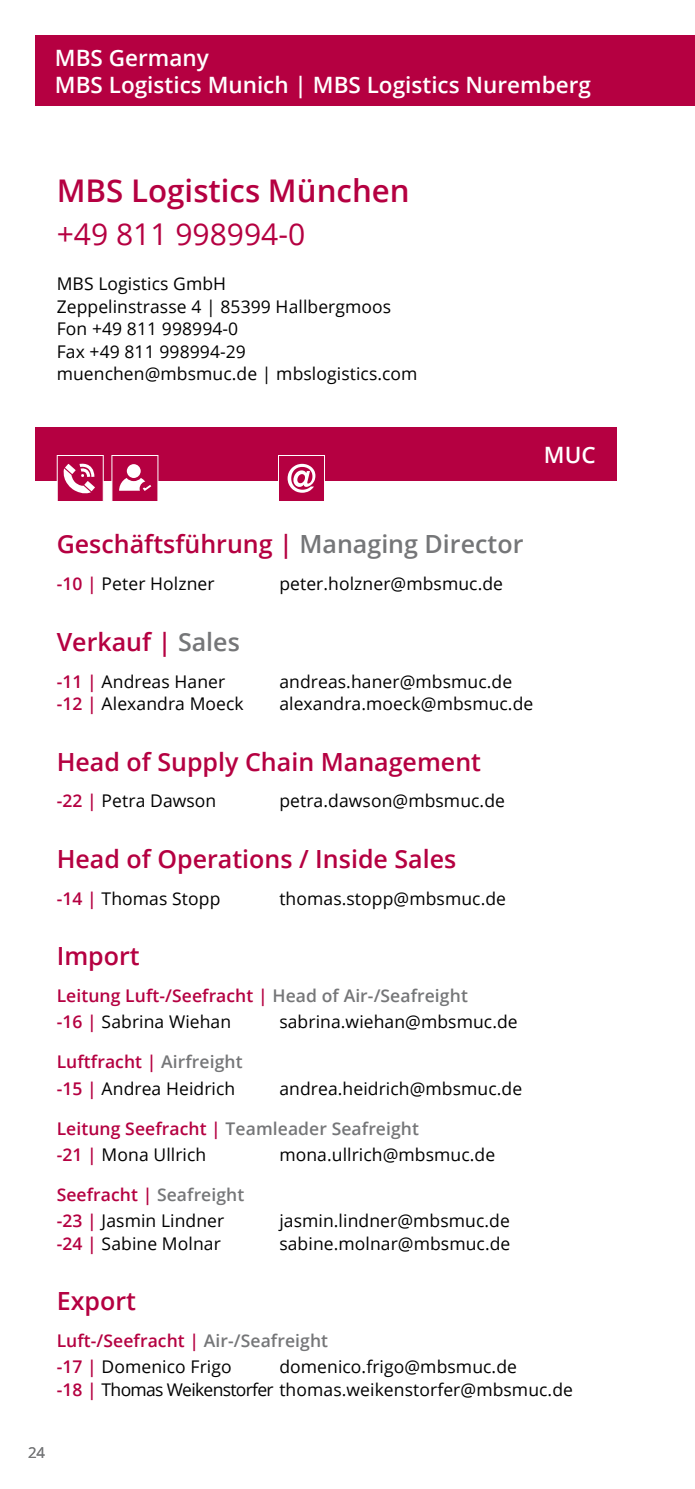
<style>
.page{position:relative;width:695px;height:1489px;background:#fff}
.page>*{position:absolute;margin:0;border:0;box-sizing:border-box;transform-origin:0 0}
.t1{font:600 31.25px "Open Sans";color:#b50041}
.t2{font:30px "Open Sans";color:#b50041}
.t3{font:600 25px "Open Sans";color:#b50041}
.t4{font:600 22.5px/26.2px "Open Sans";color:#fff}
.t5{font:17.5px/22.5px "Open Sans";letter-spacing:.005em;color:#000}
.t6{font:600 17.5px/26px "Open Sans";letter-spacing:.005em;color:#b50041}
.t7{font:15px "Open Sans";color:#757678}
.s1{color:#757678}
.s2{font-weight:600;color:#b50041}
.s3{font-weight:400;color:#000}
</style>
<div class="page">
<div style="left:35px;top:35px;width:659px;height:71px;background:#b50041"></div>
<div style="left:35px;top:427px;width:582px;height:53px;background:#b50041"></div>
<div style="left:111px;top:455px;width:47px;height:47px;background:#b50041;border:1px solid #fff"></div>
<div style="left:125px;top:462px;width:17px;height:17px;background:#fff;border-radius:50%"></div>
<div style="left:124px;top:461px;width:20px;height:20px;border:3px solid #b50041;border-radius:50%"></div>
<svg style="left:119px;top:476px;width:33px;height:15px"></svg>
<div style="left:278px;top:455px;width:47px;height:47px;background:#b50041;border:1px solid #fff"></div>
<svg style="left:287px;top:464px;width:28px;height:28px"></svg>
<div style="left:57px;top:455px;width:47px;height:47px;background:#b50041;border:1px solid #fff"></div>
<svg style="left:63px;top:463px;width:32px;height:31px"></svg>
<p class="t4" style="left:55px;top:45px;width:537px">MBS Germany<br>MBS Logistics Munich | MBS Logistics Nuremberg</p>
<h1 class="t1" style="left:57px;top:169px;width:354px">MBS Logistics München</h1>
<h2 class="t2" style="left:57px;top:214px;width:250px">+49 811 998994-0</h2>
<p class="t5" style="left:57px;top:272px;width:362px">MBS Logistics GmbH<br>Zeppelinstrasse 4 | 85399 Hallbergmoos<br>Fon +49 811 998994-0<br>Fax +49 811 998994-29 muenchen@mbsmuc.de | mbslogistics.com</p>
<p class="t4" style="left:544px;top:441px;width:53px">MUC</p>
<h3 class="t3" style="left:57px;top:527px;width:468px">Geschäftsführung | <span class="s1">Managing Director</span></h3>
<p class="t5" style="left:57px;top:572px;width:159px"><span class="s2">-10 |</span> Peter Holzner</p>
<p class="t5" style="left:279px;top:572px;width:225px">peter.holzner@mbsmuc.de</p>
<h3 class="t3" style="left:57px;top:624px;width:185px">Verkauf | <span class="s1">Sales</span></h3>
<p class="t5" style="left:57px;top:669px;width:170px"><span class="s2">-11 |</span> Andreas Haner</p>
<p class="t5" style="left:279px;top:669px;width:234px">andreas.haner@mbsmuc.de</p>
<p class="t5" style="left:57px;top:692px;width:188px"><span class="s2">-12 |</span> Alexandra Moeck</p>
<p class="t5" style="left:279px;top:692px;width:255px">alexandra.moeck@mbsmuc.de</p>
<h3 class="t3" style="left:57px;top:744px;width:426px">Head of Supply Chain Management</h3>
<p class="t5" style="left:57px;top:789px;width:161px"><span class="s2">-22 |</span> Petra Dawson</p>
<p class="t5" style="left:279px;top:789px;width:227px">petra.dawson@mbsmuc.de</p>
<h3 class="t3" style="left:57px;top:841px;width:401px">Head of Operations / Inside Sales</h3>
<p class="t5" style="left:57px;top:886px;width:165px"><span class="s2">-14 |</span> Thomas Stopp</p>
<p class="t5" style="left:279px;top:886px;width:228px">thomas.stopp@mbsmuc.de</p>
<h3 class="t3" style="left:57px;top:939px;width:84px">Import</h3>
<p class="t6" style="left:57px;top:982px;width:412px">Leitung Luft-/Seefracht | <span class="s1">Head of Air-/Seafreight </span>-16 | <span class="s3">Sabrina Wiehan</span></p>
<p class="t5" style="left:279px;top:1010px;width:240px">sabrina.wiehan@mbsmuc.de</p>
<p class="t6" style="left:57px;top:1048px;width:187px">Luftfracht | <span class="s1">Airfreight </span>-15 | <span class="s3">Andrea Heidrich</span></p>
<p class="t5" style="left:279px;top:1076px;width:244px">andrea.heidrich@mbsmuc.de</p>
<p class="t6" style="left:57px;top:1114px;width:364px">Leitung Seefracht | <span class="s1">Teamleader Seafreight </span>-21 | <span class="s3">Mona Ullrich</span></p>
<p class="t5" style="left:279px;top:1142px;width:217px">mona.ullrich@mbsmuc.de</p>
<p class="t6" style="left:57px;top:1181px;width:189px">Seefracht | <span class="s1">Seafreight </span>-23 | <span class="s3">Jasmin Lindner</span></p>
<p class="t5" style="left:279px;top:1208px;width:232px">jasmin.lindner@mbsmuc.de</p>
<p class="t5" style="left:57px;top:1231px;width:165px"><span class="s2">-24 |</span> Sabine Molnar</p>
<p class="t5" style="left:279px;top:1231px;width:232px">sabine.molnar@mbsmuc.de</p>
<h3 class="t3" style="left:57px;top:1283px;width:81px">Export</h3>
<p class="t6" style="left:57px;top:1327px;width:273px">Luft-/Seefracht | <span class="s1">Air-/Seafreight </span>-17 | <span class="s3">Domenico Frigo</span></p>
<p class="t5" style="left:57px;top:1354px;width:517px;text-indent:222px">domenico.frigo@mbsmuc.de<br><span class="s2">-18 |</span> Thomas Weikenstorfer thomas.weikenstorfer@mbsmuc.de</p>
<p class="t7" style="left:28px;top:1441px;width:19px">24</p>
</div>
